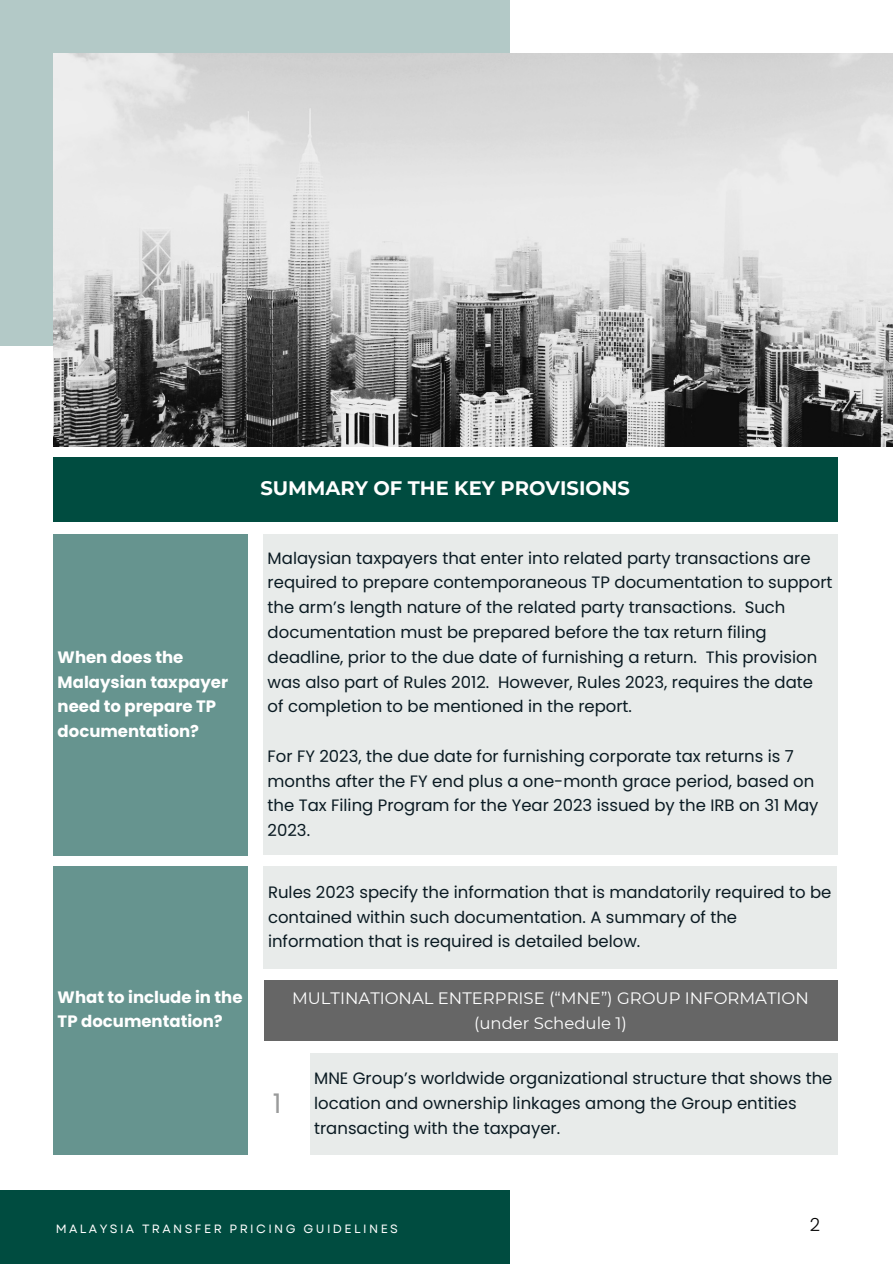
<style>
.page{position:relative;width:893px;height:1264px;background:#fff}
.page>*{position:absolute;margin:0;border:0;box-sizing:border-box;transform-origin:0 0}
.t1{font:27px "Poppins";color:#9a9b9b}
.t2{font:700 19.5px "Montserrat";color:#fff}
.t3{font:300 18px "Poppins";color:#000}
.t4{font:16.5px/24.8px "Poppins";color:#0a1a22}
.t5{font:700 16.5px/24.8px "Poppins";color:#fff}
.t6{font:16.5px/24.8px "Montserrat";color:#fff;text-align:center}
.t7{font:12px "Garet";letter-spacing:.2em;color:#fff}
</style>
<div class="page">
<div style="left:0;top:0;width:510px;height:346px;background:#b3c9c7"></div>
<div style="left:0;top:1190px;width:510px;height:73px;background:#004c40"></div>
<img style="left:53px;top:53px;width:839px;height:393px">
<div style="left:53px;top:458px;width:784px;height:64px;background:#004c40"></div>
<div style="left:53px;top:534px;width:194px;height:321px;background:#66948f"></div>
<div style="left:263px;top:534px;width:574px;height:321px;background:#e8ebea"></div>
<div style="left:53px;top:866px;width:195px;height:288px;background:#66948f"></div>
<div style="left:263px;top:866px;width:574px;height:103px;background:#e8ebea"></div>
<div style="left:263px;top:980px;width:574px;height:60px;background:#666"></div>
<div style="left:309px;top:1053px;width:528px;height:101px;background:#e8ebea"></div>
<p class="t2" style="left:260px;top:474px;width:371px">SUMMARY OF THE KEY PROVISIONS</p>
<p class="t5" style="left:58px;top:644px;width:172px">When does the<br>Malaysian taxpayer need to prepare TP documentation?</p>
<p class="t5" style="left:58px;top:984px;width:186px">What to include in the<br>TP documentation?</p>
<p class="t4" style="left:267px;top:545px;width:566px">Malaysian taxpayers that enter into related party transactions are required to prepare contemporaneous TP documentation to support the arm’s length nature of the related party transactions. Such documentation must be prepared before the tax return filing deadline, prior to the due date of furnishing a return. This provision was also part of Rules 2012. However, Rules 2023, requires the date of completion to be mentioned in the report.</p>
<p class="t4" style="left:267px;top:743px;width:552px">For FY 2023, the due date for furnishing corporate tax returns is 7 months after the FY end plus a one-month grace period, based on the Tax Filing Program for the Year 2023 issued by the IRB on 31 May 2023.</p>
<p class="t4" style="left:268px;top:879px;width:565px">Rules 2023 specify the information that is mandatorily required to be contained within such documentation. A summary of the information that is required is detailed below.</p>
<p class="t6" style="left:292px;top:985px;width:518px">MULTINATIONAL ENTERPRISE (“MNE”) GROUP INFORMATION (under Schedule 1)</p>
<p class="t4" style="left:314px;top:1066px;width:520px">MNE Group’s worldwide organizational structure that shows the location and ownership linkages among the Group entities transacting with the taxpayer.</p>
<h1 class="t1" style="left:273px;top:1088px;width:10px">1</h1>
<p class="t7" style="left:56px;top:1221px;width:344px">MALAYSIA TRANSFER PRICING GUIDELINES</p>
<p class="t3" style="left:809px;top:1214px;width:12px">2</p>
</div>
